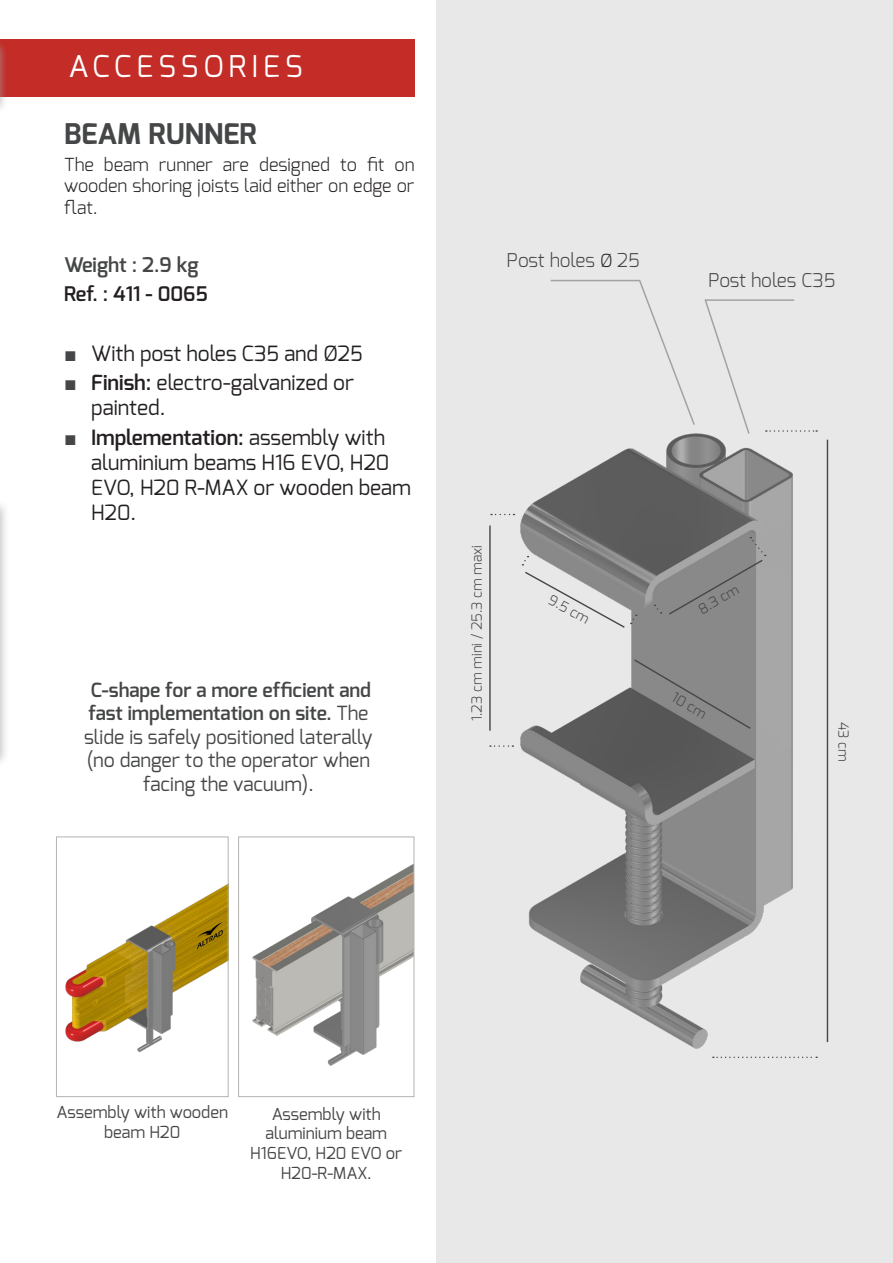
<style>
.page{position:relative;width:893px;height:1263px;background:#fff}
.page>*{position:absolute;margin:0;border:0;box-sizing:border-box;transform-origin:0 0}
.t1{font:30px "Exo";letter-spacing:.17em;color:#fff}
.t2{font:700 28.5px "Exo";color:#454647}
.t3{font:21px/25.2px "Exo";color:#231f20}
.t4{font:600 20.1px "Exo";color:#231f20}
.t5{font:600 20.1px "Exo";letter-spacing:-.005em;color:#454647}
.t6{font:19.5px/23.4px "Exo";color:#454647;text-align:center}
.TOC_title{font:300 19.05px "Exo";color:#454647}
.t7{font:300 18px/21.6px "Exo";color:#231f20;text-align:justify}
.t8{font:16.5px/19.8px "Exo";color:#454647;text-align:center}
.TOC_title-2{font:300 13.95px "Exo";color:#454647}
.s1{font-family:"Arial";color:#454647}
.s2{font-weight:600}
.s3{font-size:18px;color:#231f20}
</style>
<div class="page">
<div style="left:0;top:39px;width:415px;height:58px;background:#c32c27"></div>
<img style="left:65px;top:885px;width:161px;height:168px">
<div style="left:56px;top:837px;width:172px;height:260px;border:1px solid #b4b3b1"></div>
<img style="left:252px;top:864px;width:160px;height:202px">
<div style="left:238px;top:837px;width:176px;height:260px;border:1px solid #b4b3b1"></div>
<div style="left:437px;top:0;width:456px;height:1263px;background:#e8e8e8"></div>
<img style="left:489px;top:430px;width:340px;height:628px">
<hr style="left:489px;top:525px;width:2px;height:206px;background:#454647">
<svg style="left:491px;top:514px;width:23px;height:1px"></svg>
<svg style="left:490px;top:745px;width:23px;height:2px"></svg>
<svg style="left:633px;top:658px;width:119px;height:72px"></svg>
<hr style="left:827px;top:440px;width:1px;height:602px;background:#454647">
<svg style="left:766px;top:430px;width:51px;height:2px"></svg>
<svg style="left:713px;top:1056px;width:104px;height:2px"></svg>
<svg style="left:522px;top:556px;width:115px;height:73px"></svg>
<svg style="left:654px;top:537px;width:112px;height:79px"></svg>
<hr style="left:551px;top:280px;width:89px;height:1px;background:#a3a2a2">
<hr style="left:705px;top:299px;width:89px;height:2px;background:#a3a2a2">
<svg style="left:703px;top:299px;width:48px;height:136px"></svg>
<svg style="left:638px;top:279px;width:57px;height:146px"></svg>
<div style="left:0;top:40px;width:8px;height:74px;background:#a3a2a2;opacity:.75"></div>
<div style="left:0;top:499px;width:10px;height:672px;background:#a3a2a2;opacity:.75"></div>
<img style="left:0;top:457px;width:1px;height:769px">
<p class="t1" style="left:68px;top:47px;width:236px">ACCESSORIES</p>
<p class="t2" style="left:64px;top:116px;width:194px">BEAM RUNNER</p>
<p class="t7" style="left:64px;top:153px;width:352px">The beam runner are designed to fit on wooden shoring joists laid either on edge or flat.</p>
<p class="t5" style="left:64px;top:252px;width:136px">Weight : 2.9 kg</p>
<p class="t4" style="left:64px;top:281px;width:145px">Ref. : 411 - 0065</p>
<p class="t3" style="left:64px;top:340px;width:300px"><span class="s1">■</span> With post holes C35 and Ø25</p>
<p class="t3" style="left:91px;top:370px;width:264px;text-indent:-27px"><span class="s1">■</span> <span class="s2">Finish:</span> electro-galvanized or painted.</p>
<p class="t3" style="left:91px;top:425px;width:321px;text-indent:-27px"><span class="s1">■</span> <span class="s2">Implementation:</span> assembly with aluminium beams H16 EVO, H20<br>EVO, H20 R-MAX or wooden beam<br>H20.</p>
<p class="t6" style="left:84px;top:678px;width:290px"><span class="s2">C-shape for a more efficient and fast implementation on site.</span> The slide is safely positioned laterally (no danger to the operator when facing the vacuum).</p>
<p class="TOC_title" style="left:507px;top:248px;width:134px">Post holes <span class="s3">Ø</span> 25</p>
<p class="TOC_title" style="left:708px;top:268px;width:129px">Post holes C35</p>
<p class="TOC_title-2" style="left:468px;top:721px;width:177px;rotate:-90deg">1.23 cm mini / 25.3 cm maxi</p>
<p class="TOC_title-2" style="left:554px;top:591px;width:46px;rotate:29deg">9.5 cm</p>
<p class="TOC_title-2" style="left:695px;top:602px;width:46px;rotate:-30deg">8.3 cm</p>
<p class="TOC_title-2" style="left:677px;top:688px;width:39px;rotate:30deg">10 cm</p>
<p class="TOC_title-2" style="left:852px;top:722px;width:42px;rotate:90deg">43 cm</p>
<p class="t8" style="left:57px;top:1102px;width:173px">Assembly with wooden beam H20</p>
<p class="t8" style="left:250px;top:1104px;width:153px">Assembly with aluminium beam<br>H16EVO, H20 EVO or<br>H20-R-MAX.</p>
</div>
